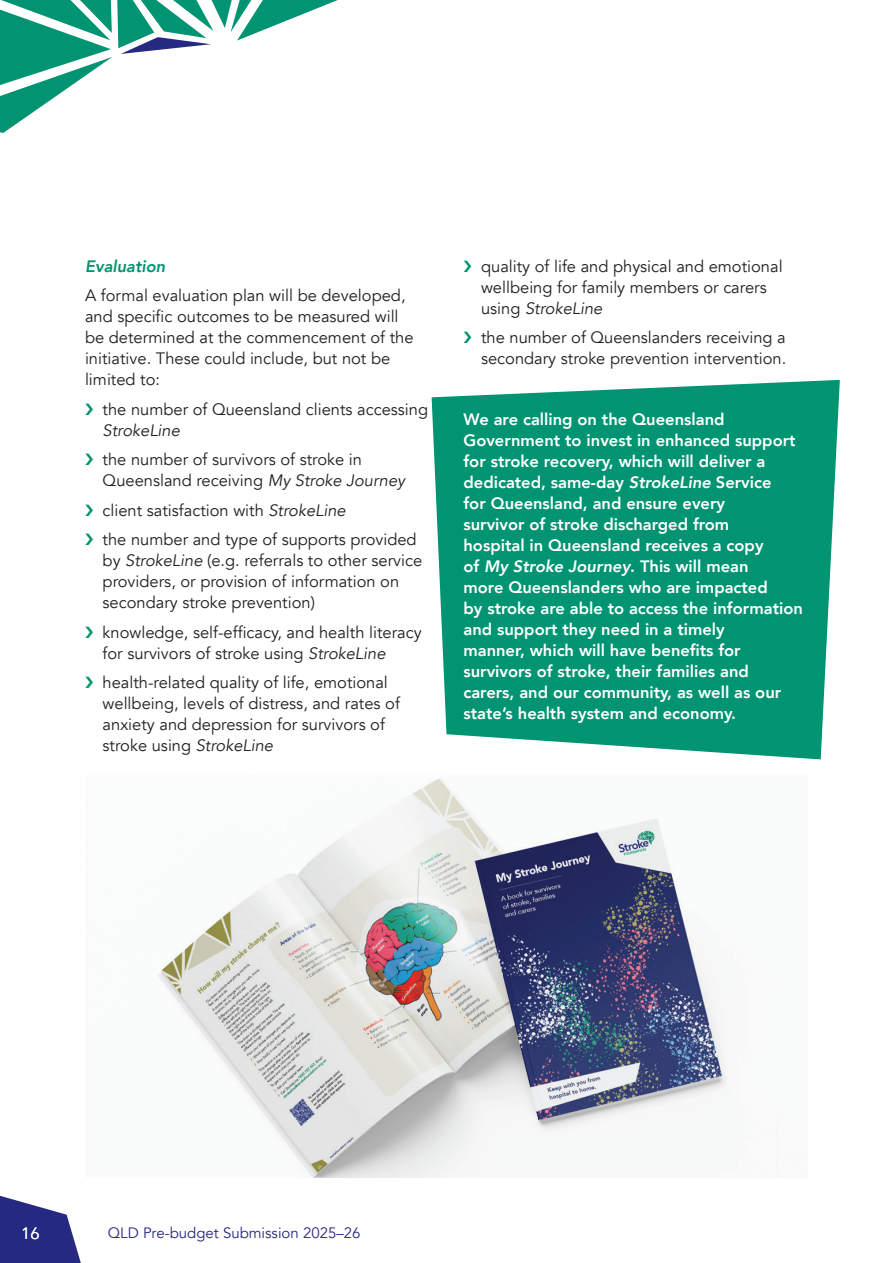
<style>
.page{position:relative;width:893px;height:1263px;background:#fff}
.page>*{position:absolute;margin:0;border:0;box-sizing:border-box;transform-origin:0 0}
.t1{font:16.5px/21px "Avenir";color:#231f20}
.t2{font:800 16.5px/21px "Avenir";color:#fff}
.t3{font:italic 800 16.5px "Avenir";color:#009472}
.t4{font:italic 16.5px "Avenir";color:#231f20}
.t5{font:16.5px "Avenir";color:#fff}
.t6{font:15px "Avenir";color:#252982}
.s1{font-style:italic}
</style>
<div class="page">
<svg style="left:0;top:1195px;width:81px;height:68px"></svg>
<svg style="left:432px;top:380px;width:408px;height:379px;background:#179e7f"></svg>
<svg style="left:0;top:0;width:338px;height:133px"></svg>
<img style="left:158px;top:778px;width:569px;height:400px">
<p class="t3" style="left:85px;top:256px;width:82px">Evaluation</p>
<p class="t1" style="left:85px;top:285px;width:330px">A formal evaluation plan will be developed, and specific outcomes to be measured will be determined at the commencement of the initiative. These could include, but not be limited to:</p>
<p class="t1" style="left:103px;top:399px;width:327px">the number of Queensland clients accessing</p>
<p class="t4" style="left:103px;top:420px;width:79px">StrokeLine</p>
<p class="t1" style="left:103px;top:449px;width:304px">the number of survivors of stroke in<br>Queensland receiving <span class="s1">My Stroke Journey</span></p>
<p class="t1" style="left:103px;top:495px;width:316px;line-height:29.5px">client satisfaction with <span class="s1">StrokeLine<br></span>the number and type of supports provided</p>
<p class="t1" style="left:103px;top:550px;width:321px">by <span class="s1">StrokeLine</span> (e.g. referrals to other service providers, or provision of information on secondary stroke prevention)</p>
<p class="t1" style="left:103px;top:622px;width:321px">knowledge, self-efficacy, and health literacy for survivors of stroke using <span class="s1">StrokeLine</span></p>
<p class="t1" style="left:103px;top:672px;width:299px">health-related quality of life, emotional wellbeing, levels of distress, and rates of anxiety and depression for survivors of stroke using <span class="s1">StrokeLine</span></p>
<p class="t1" style="left:481px;top:256px;width:303px">quality of life and physical and emotional wellbeing for family members or carers using <span class="s1">StrokeLine</span></p>
<p class="t1" style="left:481px;top:327px;width:307px">the number of Queenslanders receiving a secondary stroke prevention intervention.</p>
<p class="t2" style="left:463px;top:409px;width:341px">We are calling on the Queensland Government to invest in enhanced support for stroke recovery, which will deliver a dedicated, same-day <span class="s1">StrokeLine</span> Service<br>for Queensland, and ensure every<br>survivor of stroke discharged from<br>hospital in Queensland receives a copy<br>of <span class="s1">My Stroke Journey</span>. This will mean<br>more Queenslanders who are impacted<br>by stroke are able to access the information and support they need in a timely<br>manner, which will have benefits for survivors of stroke, their families and carers, and our community, as well as our state’s health system and economy.</p>
<p class="t5" style="left:21px;top:1223px;width:20px">16</p>
<p class="t6" style="left:108px;top:1223px;width:254px">QLD Pre-budget Submission 2025–26</p>
</div>
